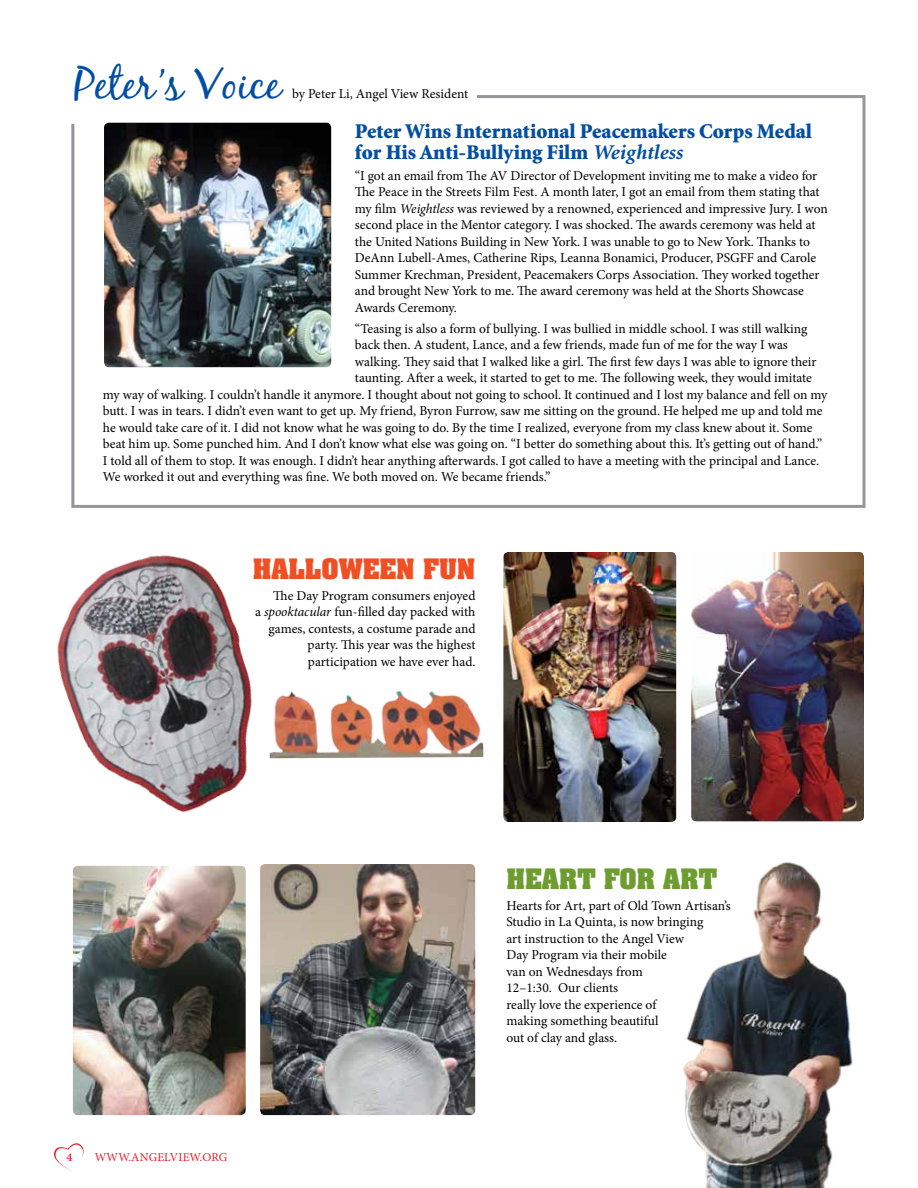
<style>
.page{position:relative;width:918px;height:1188px;background:#fff}
.page>*{position:absolute;margin:0;border:0;box-sizing:border-box;transform-origin:0 0}
.t1{font:45px "Black Jack";color:#034ea2}
.t2{font:700 24px "Aachen";color:#f04e23}
.t3{font:700 24px "Aachen";color:#6d9d31}
.t4{font:900 21px/21px "Minion";color:#034ea2}
.t5{font:13.5px/16.5px "Minion Pro";letter-spacing:-.005em;color:#000}
.t6{font:12px "Minion Pro";letter-spacing:.01em;color:#ed1c29}
.t7{font:600 12px "Minion Pro";color:#ed1c29}
.s1{font-weight:700;font-style:italic}
.s2{font-style:italic}
</style>
<div class="page">
<svg style="left:54px;top:1143px;width:30px;height:28px"></svg>
<hr style="left:917px;top:95px;width:1px;height:625px;background:#034ea2">
<img style="left:503px;top:552px;width:173px;height:270px">
<img style="left:691px;top:552px;width:173px;height:269px">
<img style="left:260px;top:864px;width:215px;height:251px">
<img style="left:683px;top:862px;width:170px;height:326px">
<img style="left:73px;top:866px;width:173px;height:249px">
<img style="left:57px;top:555px;width:249px;height:258px">
<img style="left:269px;top:684px;width:214px;height:74px">
<svg style="left:71px;top:95px;width:795px;height:413px"></svg>
<h1 class="t1" style="left:74px;top:57px;width:208px">Peter’s Voice</h1>
<p class="t5" style="left:292px;top:86px;width:178px">by Peter Li, Angel View Resident</p>
<h3 class="t4" style="left:355px;top:121px;width:459px">Peter Wins International Peacemakers Corps Medal for His Anti-Bullying Film <span class="s1">Weightless</span></h3>
<p class="t5" style="left:355px;top:167px;width:474px">“I got an email from The AV Director of Development inviting me to make a video for The Peace in the Streets Film Fest. A month later, I got an email from them stating that my film <span class="s2">Weightless</span> was reviewed by a renowned, experienced and impressive Jury. I won second place in the Mentor category. I was shocked. The awards ceremony was held at the United Nations Building in New York. I was unable to go to New York. Thanks to DeAnn Lubell-Ames, Catherine Rips, Leanna Bonamici, Producer, PSGFF and Carole Summer Krechman, President, Peacemakers Corps Association. They worked together and brought New York to me. The award ceremony was held at the Shorts Showcase Awards Ceremony.</p>
<p class="t5" style="left:355px;top:320px;width:454px">“Teasing is also a form of bullying. I was bullied in middle school. I was still walking</p>
<p class="t5" style="left:355px;top:337px;width:435px">back then. A student, Lance, and a few friends, made fun of me for the way I was</p>
<p class="t5" style="left:355px;top:353px;width:463px">walking. They said that I walked like a girl. The first few days I was able to ignore their</p>
<p class="t5" style="left:355px;top:370px;width:459px">taunting. After a week, it started to get to me. The following week, they would imitate</p>
<p class="t5" style="left:103px;top:386px;width:726px">my way of walking. I couldn’t handle it anymore. I thought about not going to school. It continued and I lost my balance and fell on my</p>
<p class="t5" style="left:103px;top:403px;width:721px">butt. I was in tears. I didn’t even want to get up. My friend, Byron Furrow, saw me sitting on the ground. He helped me up and told me</p>
<p class="t5" style="left:103px;top:419px;width:711px">he would take care of it. I did not know what he was going to do. By the time I realized, everyone from my class knew about it. Some</p>
<p class="t5" style="left:103px;top:436px;width:721px">beat him up. Some punched him. And I don’t know what else was going on. “I better do something about this. It’s getting out of hand.”</p>
<p class="t5" style="left:103px;top:452px;width:718px">I told all of them to stop. It was enough. I didn’t hear anything afterwards. I got called to have a meeting with the principal and Lance.</p>
<p class="t5" style="left:103px;top:469px;width:449px">We worked it out and everything was fine. We both moved on. We became friends.”</p>
<h2 class="t2" style="left:253px;top:551px;width:224px">HALLOWEEN FUN</h2>
<p class="t5" style="left:255px;top:587px;width:222px;text-align:right">The Day Program consumers enjoyed<br>a <span class="s2">spooktacular</span> fun-filled day packed with games, contests, a costume parade and party. This year was the highest participation we have ever had.</p>
<p class="t7" style="left:66px;top:1149px;width:7px">4</p>
<p class="t6" style="left:95px;top:1149px;width:134px">WWW.ANGELVIEW.ORG</p>
<h2 class="t3" style="left:506px;top:861px;width:212px">HEART FOR ART</h2>
<p class="t5" style="left:506px;top:897px;width:226px">Hearts for Art, part of Old Town Artisan’s<br>Studio in La Quinta, is now bringing<br>art instruction to the Angel View<br>Day Program via their mobile<br>van on Wednesdays from<br>12–1:30. Our clients<br>really love the experience of<br>making something beautiful<br>out of clay and glass.</p>
</div>
